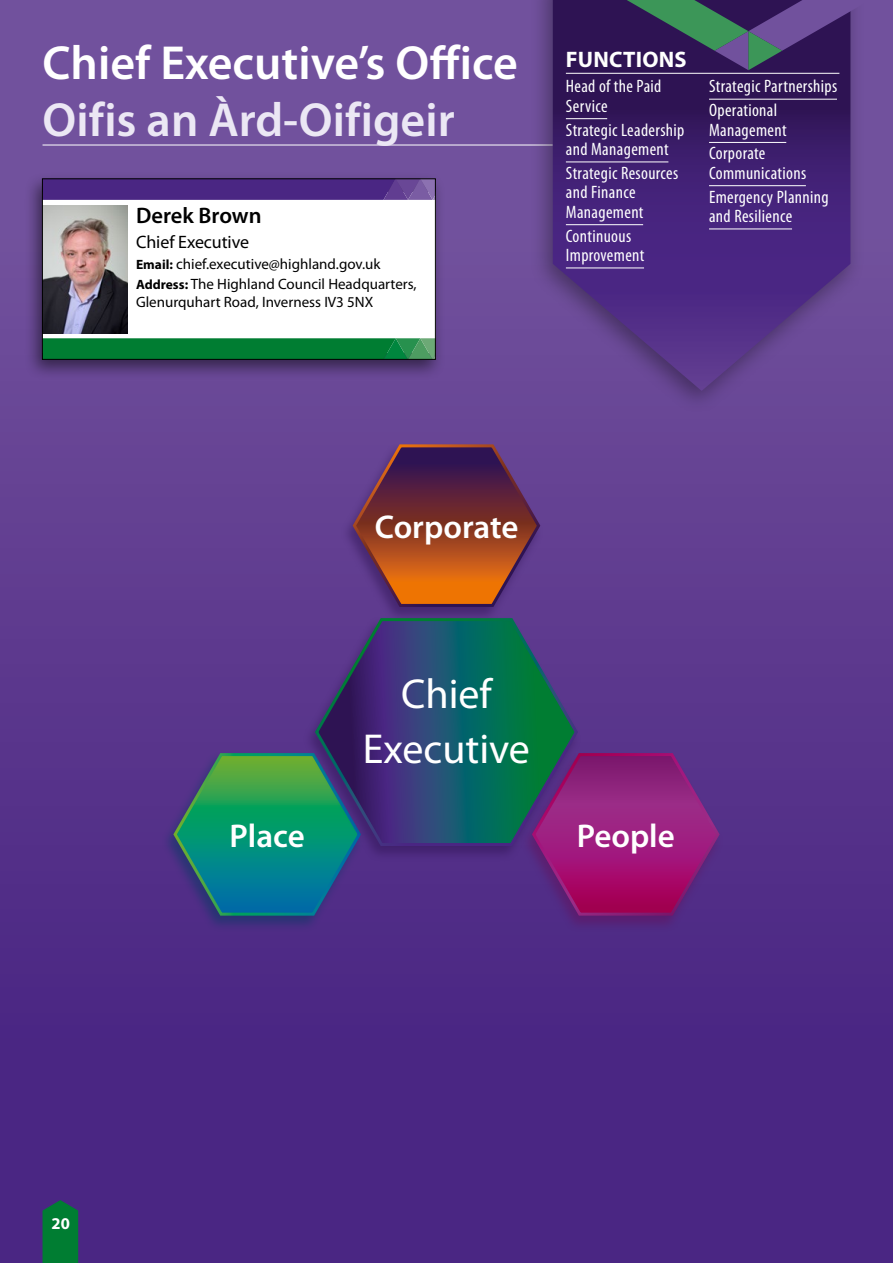
<style>
.page{position:relative;width:893px;height:1263px;background:#fff}
.page>*{position:absolute;margin:0;border:0;box-sizing:border-box;transform-origin:0 0}
.t1{font:600 48px "Myriad Pro";color:#fff}
.t2{font:600 48px "Myriad Pro";color:#ebe7f4}
.t3{font:42px/54.6px "Myriad Pro";color:#fff;text-align:center}
.t4{font:600 33px "Myriad Pro";color:#fff}
.t5{font:600 22.5px "Myriad Pro";color:#000}
.t6{font:700 22.5px "Myriad Pro";letter-spacing:.01em;color:#fff}
.t7{font:condensed 18px/19.5px "Myriad Pro";letter-spacing:.02em;color:#fff}
.t8{font:18px "Myriad Pro";letter-spacing:-.005em;color:#000}
.t9{font:700 16.5px "Myriad Pro";color:#fff}
.t10{font:15px/20.1px "Myriad Pro";color:#000}
.s1{font-weight:700;font-size:13.5px}
</style>
<div class="page">
<div style="left:0;top:0;width:893px;height:1263px;background:linear-gradient(to bottom,#7857a1,#441f7f)"></div>
<hr style="left:43px;top:145px;width:510px;height:1px;background:#fff">
<div style="left:23px;top:171px;width:423px;height:210px;background:#000;opacity:.5"></div>
<div style="left:42px;top:192px;width:394px;height:160px;background:#fff"></div>
<svg style="left:44px;top:181px;width:390px;height:19px;background:#4f2c86"></svg>
<svg style="left:44px;top:338px;width:390px;height:20px;background:#098139"></svg>
<img style="left:44px;top:206px;width:84px;height:127px">
<div style="left:42px;top:179px;width:394px;height:181px;border:1px solid #000"></div>
<div style="left:529px;top:0;width:336px;height:415px;background:#000;opacity:.35"></div>
<svg style="left:553px;top:0;width:297px;height:391px;background:#492878"></svg>
<hr style="left:566px;top:73px;width:273px;height:1px;background:#fff">
<hr style="left:566px;top:118px;width:41px;height:1px;background:#fff">
<hr style="left:566px;top:162px;width:102px;height:1px;background:#fff">
<hr style="left:566px;top:224px;width:77px;height:1px;background:#fff">
<hr style="left:566px;top:268px;width:78px;height:1px;background:#fff">
<hr style="left:709px;top:99px;width:128px;height:1px;background:#fff">
<hr style="left:709px;top:142px;width:77px;height:1px;background:#fff">
<hr style="left:709px;top:185px;width:97px;height:1px;background:#fff">
<hr style="left:709px;top:229px;width:83px;height:1px;background:#fff">
<svg style="left:97px;top:1213px;width:32px;height:38px"></svg>
<div style="left:520px;top:751px;width:204px;height:181px;background:#650f58;opacity:.5"></div>
<svg style="left:530px;top:752px;width:192px;height:165px;background:#891d79"></svg>
<div style="left:161px;top:751px;width:204px;height:181px;background:#003a60;opacity:.5"></div>
<svg style="left:172px;top:752px;width:191px;height:166px;background:#227876"></svg>
<div style="left:340px;top:442px;width:204px;height:181px;background:#2e1353;opacity:.5"></div>
<svg style="left:350px;top:443px;width:192px;height:165px;background:#7d3b45"></svg>
<div style="left:302px;top:616px;width:280px;height:246px;background:#2e1353;opacity:.5"></div>
<svg style="left:313px;top:617px;width:267px;height:230px;background:#2d4d6c"></svg>
<svg style="left:43px;top:1200px;width:35px;height:63px;background:#067538"></svg>
<svg style="left:587px;top:0;width:306px;height:70px;background:#433969"></svg>
<h1 class="t1" style="left:43px;top:32px;width:477px">Chief Executive’s Office</h1>
<h1 class="t2" style="left:43px;top:89px;width:414px">Oifis an Àrd-Oifigeir</h1>
<p class="t5" style="left:136px;top:201px;width:127px">Derek Brown</p>
<p class="t8" style="left:136px;top:231px;width:115px">Chief Executive</p>
<p class="t10" style="left:136px;top:253px;width:282px"><span class="s1">Email:</span> chief.executive@highland.gov.uk<br><span class="s1">Address:</span> The Highland Council Headquarters,</p>
<p class="t10" style="left:136px;top:291px;width:239px">Glenurquhart Road, Inverness IV3 5NX</p>
<p class="t6" style="left:566px;top:44px;width:122px">FUNCTIONS</p>
<p class="t7" style="left:566px;top:76px;width:97px">Head of the Paid<br>Service</p>
<p class="t7" style="left:566px;top:120px;width:120px">Strategic Leadership and Management</p>
<p class="t7" style="left:566px;top:163px;width:114px">Strategic Resources and Finance<br>Management</p>
<p class="t7" style="left:566px;top:226px;width:80px">Continuous<br>Improvement</p>
<p class="t7" style="left:709px;top:74px;width:130px;line-height:23.7px">Strategic Partnerships<br>Operational</p>
<p class="t7" style="left:709px;top:118px;width:79px;line-height:23.7px">Management<br>Corporate</p>
<p class="t7" style="left:709px;top:161px;width:121px;line-height:23.7px">Communications<br>Emergency Planning</p>
<p class="t7" style="left:709px;top:206px;width:85px">and Resilience</p>
<h3 class="t4" style="left:375px;top:506px;width:145px">Corporate</h3>
<h2 class="t3" style="left:363px;top:666px;width:169px">Chief<br>Executive</h2>
<h3 class="t4" style="left:230px;top:815px;width:77px">Place</h3>
<h3 class="t4" style="left:577px;top:815px;width:100px">People</h3>
<p class="t9" style="left:52px;top:1213px;width:20px">20</p>
</div>
